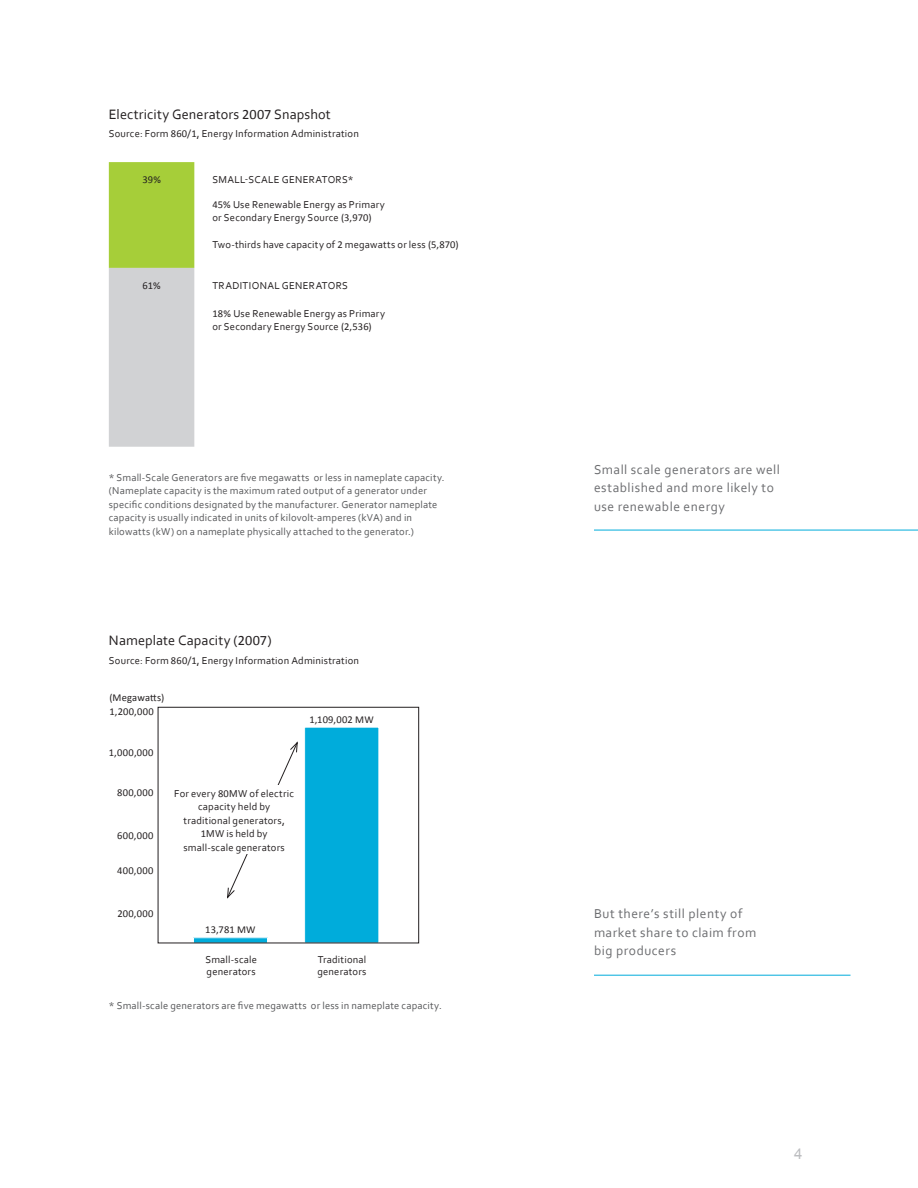
<style>
.page{position:relative;width:918px;height:1188px;background:#fff}
.page>*{position:absolute;margin:0;border:0;box-sizing:border-box;transform-origin:0 0}
.t1{font:15px "Arial";color:#bcbdc0}
.t2{font:14.25px "Corbel";letter-spacing:.01em;color:#231f20}
.t3{font:13.5px/18.5px "Corbel";letter-spacing:.035em;color:#6c6d70}
.t4{font:10.5px/13.5px "Corbel";letter-spacing:.02em;color:#231f20}
.t5{font:10.5px/13.5px "Corbel";letter-spacing:.02em;color:#57585a}
.t6{font:10.5px "Calibri";letter-spacing:.035em;color:#231f20}
.t7{font:10.5px "Calibri";letter-spacing:.015em;color:#231f20}
.s1{font-family:"Calibri"}
</style>
<div class="page">
<div style="left:193px;top:938px;width:75px;height:5px;background:#00acdb"></div>
<div style="left:193px;top:937px;width:75px;height:6px;border:1px solid #fff"></div>
<div style="left:305px;top:727px;width:74px;height:216px;background:#00acdb"></div>
<div style="left:304px;top:727px;width:75px;height:216px;border:1px solid #fff"></div>
<svg style="left:227px;top:741px;width:71px;height:158px"></svg>
<div style="left:170px;top:785px;width:128px;height:69px;background:#fff"></div>
<div style="left:158px;top:707px;width:261px;height:236px;border:1px solid #231f20"></div>
<hr style="left:594px;top:975px;width:256px;height:1px;background:#00acdb">
<div style="left:109px;top:162px;width:85px;height:106px;background:#a6ce39"></div>
<div style="left:109px;top:268px;width:85px;height:179px;background:#d1d2d4"></div>
<hr style="left:594px;top:530px;width:324px;height:1px;background:#00acdb">
<p class="t2" style="left:109px;top:105px;width:223px">Electricity Generators <span class="s1">2007</span> Snapshot</p>
<p class="t4" style="left:109px;top:127px;width:252px">Source: Form <span class="s1">860/1</span>, Energy Information Administration</p>
<p class="t6" style="left:143px;top:173px;width:20px">39%</p>
<p class="t6" style="left:143px;top:279px;width:20px">61%</p>
<p class="t4" style="left:212px;top:172px;width:143px">SMALL-SCALE GENERATORS*</p>
<p class="t4" style="left:212px;top:197px;width:174px"><span class="s1">45%</span> Use Renewable Energy as Primary or Secondary Energy Source <span class="s1">(3,970)</span></p>
<p class="t4" style="left:212px;top:237px;width:248px">Two-thirds have capacity of <span class="s1">2</span> megawatts or less <span class="s1">(5,870)</span></p>
<p class="t4" style="left:212px;top:278px;width:137px">TRADITIONAL GENERATORS</p>
<p class="t4" style="left:212px;top:306px;width:174px"><span class="s1">18%</span> Use Renewable Energy as Primary or Secondary Energy Source <span class="s1">(2,536)</span></p>
<p class="t5" style="left:109px;top:471px;width:337px">* Small-Scale Generators are five megawatts or less in nameplate capacity. (Nameplate capacity is the maximum rated output of a generator under specific conditions designated by the manufacturer. Generator nameplate capacity is usually indicated in units of kilovolt-amperes (kVA) and in kilowatts (kW) on a nameplate physically attached to the generator.)</p>
<p class="t2" style="left:109px;top:632px;width:164px">Nameplate Capacity (<span class="s1">2007</span>)</p>
<p class="t4" style="left:109px;top:653px;width:252px">Source: Form <span class="s1">860/1</span>, Energy Information Administration</p>
<p class="t7" style="left:109px;top:691px;width:56px">(Megawatts)</p>
<p class="t6" style="left:109px;top:705px;width:46px">1,200,000</p>
<p class="t6" style="left:109px;top:746px;width:46px">1,000,000</p>
<p class="t6" style="left:117px;top:786px;width:38px">800,000</p>
<p class="t6" style="left:117px;top:829px;width:38px">600,000</p>
<p class="t6" style="left:117px;top:864px;width:38px">400,000</p>
<p class="t6" style="left:117px;top:907px;width:38px">200,000</p>
<p class="t6" style="left:309px;top:713px;width:66px">1,109,002 MW</p>
<p class="t4" style="left:174px;top:786px;width:121px;text-align:center">For every <span class="s1">80</span>MW of electric capacity held by traditional generators,<br><span class="s1">1</span>MW is held by<br>small-scale generators</p>
<p class="t6" style="left:205px;top:923px;width:52px">13,781 MW</p>
<p class="t4" style="left:205px;top:953px;width:53px;line-height:12.6px">Small-scale generators</p>
<p class="t4" style="left:317px;top:953px;width:51px;line-height:12.6px">Traditional generators</p>
<p class="t5" style="left:109px;top:999px;width:334px">* Small-scale generators are five megawatts or less in nameplate capacity.</p>
<p class="t3" style="left:594px;top:460px;width:188px">Small scale generators are well established and more likely to use renewable energy</p>
<p class="t3" style="left:594px;top:904px;width:164px">But there’s still plenty of market share to claim from big producers</p>
<h1 class="t1" style="left:794px;top:1144px;width:10px">4</h1>
</div>
